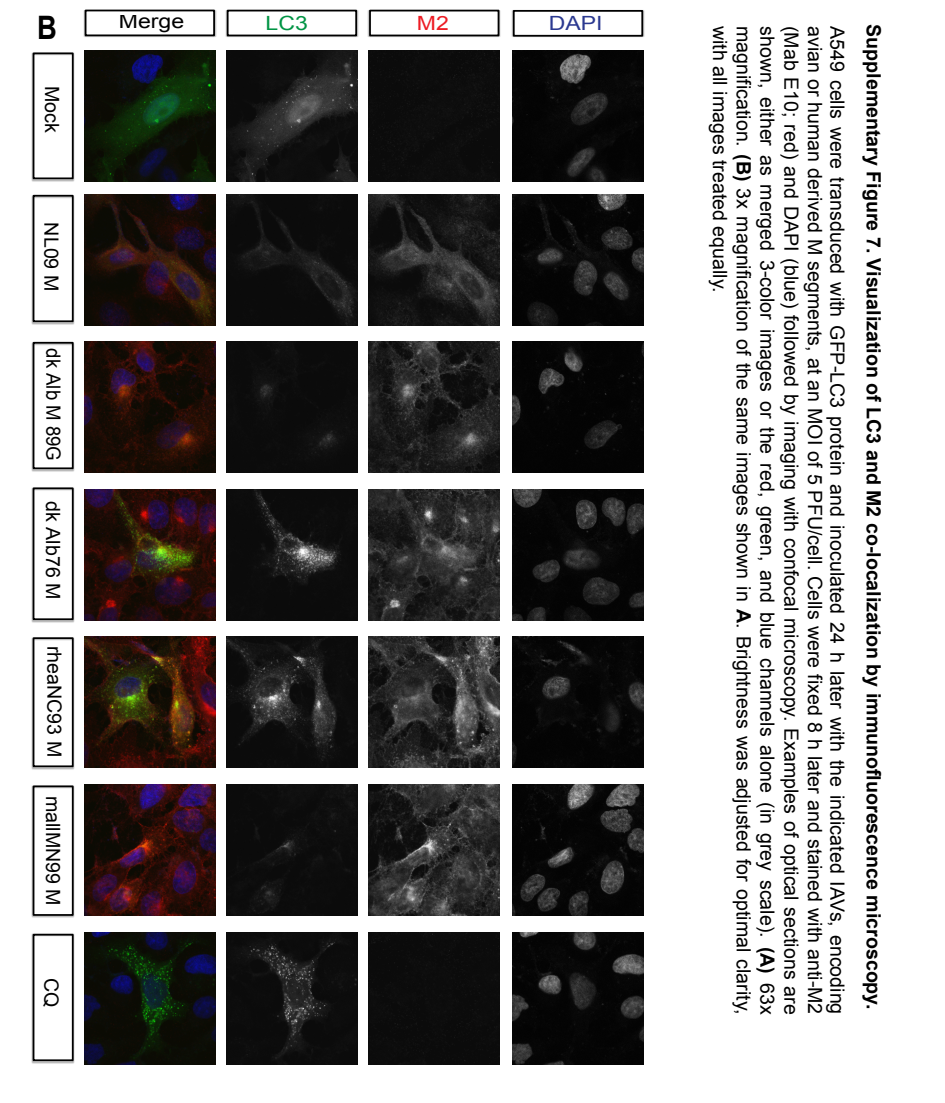
<style>
.page{position:relative;width:945px;height:1103px;background:#fff}
.page>*{position:absolute;margin:0;border:0;box-sizing:border-box;transform-origin:0 0}
.t1{font:700 32.38px "Arial";color:#000;scale:.85 1}
.t2{font:19.6px/23.8px "Arial";color:#000;text-align:justify}
.t3{font:700 19.6px "Arial";color:#000}
.t4{font:19.6px "Arial";color:#000;scale:.95 1}
.t5{font:19.6px "Arial";color:#000;scale:1.18 1}
.t6{font:19.6px "Arial";color:#2b3990;scale:1.18 1}
.t7{font:19.6px "Arial";color:#009444;scale:1.18 1}
.t8{font:19.6px "Arial";color:#ed1c24;scale:1.18 1}
.s1{font-weight:700}
</style>
<div class="page">
<img style="left:83px;top:9px;width:134px;height:7px">
<div style="left:85px;top:10px;width:130px;height:26px;border:2px solid #000"></div>
<svg style="left:83px;top:16px;width:134px;height:21px"></svg>
<svg style="left:225px;top:9px;width:147px;height:28px"></svg>
<svg style="left:374px;top:10px;width:125px;height:27px"></svg>
<img style="left:31px;top:52px;width:3px;height:130px">
<div style="left:33px;top:52px;width:41px;height:127px;border:2px solid #000"></div>
<img style="left:31px;top:194px;width:44px;height:6px">
<div style="left:33px;top:195px;width:41px;height:127px;border:2px solid #000"></div>
<div style="left:34px;top:46px;width:42px;height:144px;background:#fff"></div>
<svg style="left:31px;top:551px;width:44px;height:72px"></svg>
<div style="left:26px;top:200px;width:49px;height:196px;background:#fff"></div>
<img style="left:31px;top:637px;width:44px;height:133px">
<div style="left:33px;top:637px;width:41px;height:130px;border:2px solid #000"></div>
<img style="left:31px;top:785px;width:44px;height:133px">
<div style="left:33px;top:785px;width:41px;height:131px;border:2px solid #000"></div>
<svg style="left:499px;top:10px;width:146px;height:27px"></svg>
<img style="left:31px;top:933px;width:44px;height:6px">
<div style="left:33px;top:934px;width:41px;height:127px;border:2px solid #000"></div>
<svg style="left:31px;top:939px;width:44px;height:125px"></svg>
<img style="left:84px;top:50px;width:131px;height:131px">
<img style="left:226px;top:50px;width:131px;height:131px">
<div style="left:369px;top:50px;width:131px;height:131px;background:#0c0c0c"></div>
<img style="left:512px;top:50px;width:131px;height:131px">
<img style="left:84px;top:194px;width:131px;height:131px">
<img style="left:226px;top:194px;width:131px;height:131px">
<img style="left:369px;top:194px;width:131px;height:131px">
<img style="left:512px;top:194px;width:131px;height:131px">
<img style="left:84px;top:341px;width:131px;height:131px">
<div style="left:226px;top:341px;width:131px;height:131px;background:#0c0c0c"></div>
<img style="left:369px;top:341px;width:131px;height:131px">
<img style="left:512px;top:341px;width:131px;height:131px">
<img style="left:84px;top:489px;width:131px;height:131px">
<img style="left:226px;top:489px;width:131px;height:131px">
<img style="left:369px;top:489px;width:131px;height:131px">
<img style="left:512px;top:489px;width:131px;height:131px">
<img style="left:84px;top:636px;width:131px;height:131px">
<img style="left:226px;top:636px;width:131px;height:131px">
<img style="left:369px;top:636px;width:131px;height:131px">
<img style="left:512px;top:636px;width:131px;height:131px">
<img style="left:84px;top:785px;width:131px;height:131px">
<div style="left:226px;top:785px;width:131px;height:131px;background:#0c0c0c"></div>
<img style="left:369px;top:785px;width:131px;height:131px">
<img style="left:512px;top:785px;width:131px;height:131px">
<img style="left:84px;top:933px;width:131px;height:131px">
<img style="left:226px;top:933px;width:131px;height:131px">
<div style="left:369px;top:933px;width:131px;height:131px;background:#0c0c0c"></div>
<img style="left:512px;top:933px;width:131px;height:131px">
<svg style="left:31px;top:306px;width:44px;height:245px"></svg>
<h1 class="t1" style="left:37px;top:6px;width:25px">B</h1>
<p class="t2" style="left:64px;top:86px;width:48px;rotate:90deg">Mock</p>
<p class="t2" style="left:63px;top:222px;width:70px;rotate:90deg">NL09 M</p>
<p class="t4" style="left:66px;top:348px;width:120px;rotate:90deg">dk Alb M 89G</p>
<p class="t2" style="left:65px;top:501px;width:100px;rotate:90deg">dk Alb76 M</p>
<p class="t2" style="left:66px;top:646px;width:113px;rotate:90deg">rheaNC93 M</p>
<p class="t2" style="left:65px;top:795px;width:111px;rotate:90deg">mallMN99 M</p>
<p class="t2" style="left:63px;top:978px;width:31px;rotate:90deg">CQ</p>
<p class="t5" style="left:119px;top:9px;width:57px">Merge</p>
<p class="t7" style="left:266px;top:10px;width:37px">LC3</p>
<p class="t8" style="left:417px;top:10px;width:29px">M2</p>
<p class="t6" style="left:549px;top:10px;width:47px">DAPI</p>
<p class="t2" style="left:779px;top:26px;width:990px;text-indent:921px;rotate:90deg"><span class="s1">(A)</span> 63x magnification. <span class="s1">(B)</span> 3x magnification of the same images shown in <span class="s1">A</span>. Brightness was adjusted for optimal clarity, with all images treated equally.</p>
<p class="t3" style="left:887px;top:24px;width:986px;rotate:90deg">Supplementary Figure 7. Visualization of LC3 and M2 co-localization by immunofluorescence microscopy.</p>
<p class="t2" style="left:779px;top:26px;width:913px;rotate:90deg">shown, either as merged 3-color images or the red, green, and blue channels alone (in grey scale).</p>
<p class="t2" style="left:803px;top:26px;width:990px;rotate:90deg">(Mab E10; red) and DAPI (blue) followed by imaging with confocal microscopy. Examples of optical sections are</p>
<p class="t2" style="left:827px;top:26px;width:990px;rotate:90deg">avian or human derived M segments, at an MOI of 5 PFU/cell. Cells were fixed 8 h later and stained with anti-M2</p>
<p class="t2" style="left:849px;top:26px;width:990px;rotate:90deg">A549 cells were transduced with GFP-LC3 protein and inoculated 24 h later with the indicated IAVs, encoding</p>
</div>
